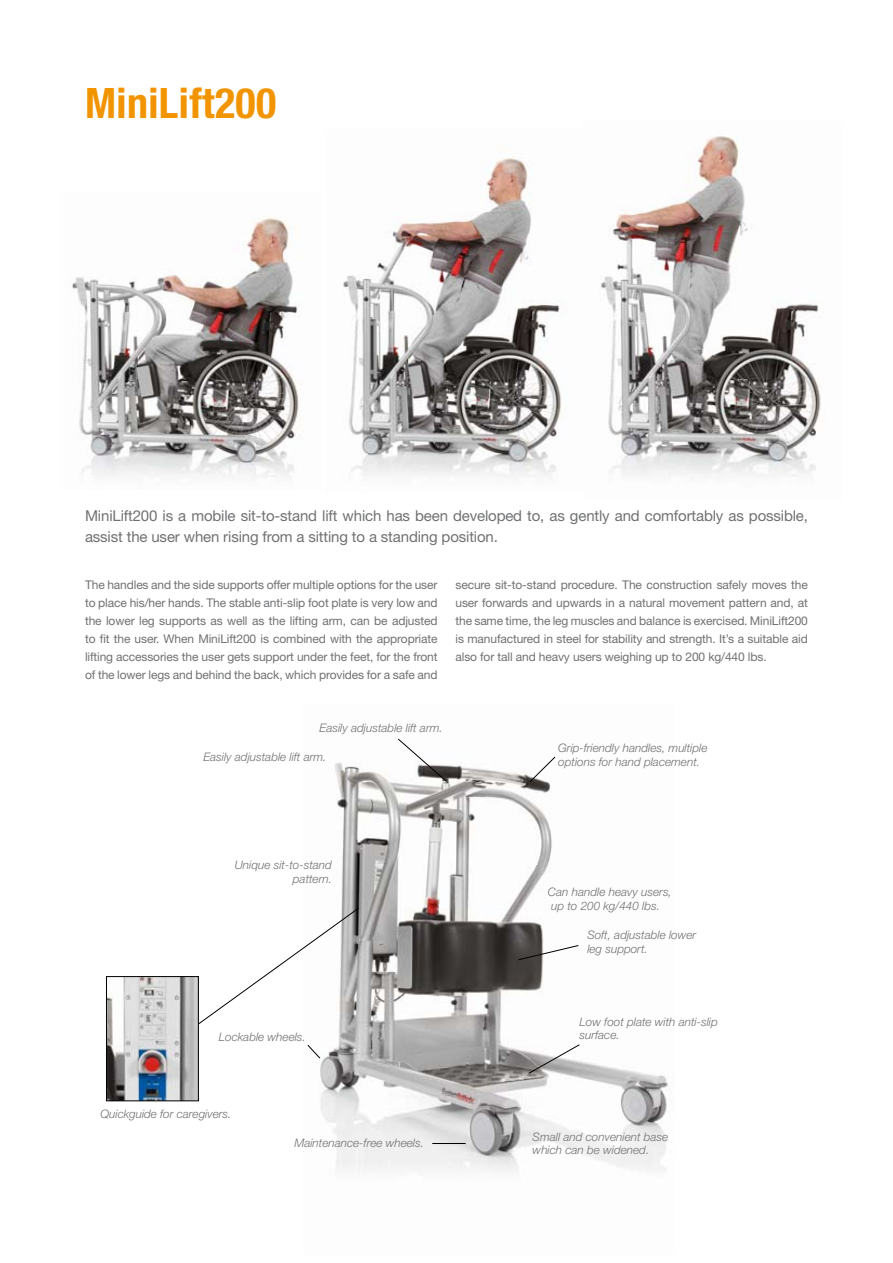
<style>
.page{position:relative;width:893px;height:1263px;background:#fff}
.page>*{position:absolute;margin:0;border:0;box-sizing:border-box;transform-origin:0 0}
.t1{font:700 condensed 42px "Helvetica Neue";letter-spacing:.01em;color:#f29400}
.t2{font:15px/21px "Helvetica Neue";letter-spacing:-.01em;color:#707173}
.t3{font:12px/18px "Helvetica Neue";letter-spacing:-.01em;color:#707173;text-align:justify}
.t4{font:italic 300 11.7px/13.6px "Helvetica Neue";color:#707173}
</style>
<div class="page">
<img style="left:319px;top:738px;width:352px;height:434px">
<svg style="left:530px;top:757px;width:25px;height:25px"></svg>
<svg style="left:518px;top:945px;width:61px;height:15px"></svg>
<svg style="left:528px;top:1044px;width:52px;height:30px"></svg>
<svg style="left:398px;top:739px;width:48px;height:42px"></svg>
<hr style="left:432px;top:1143px;width:34px;height:1px;background:#000">
<img style="left:343px;top:156px;width:219px;height:322px">
<img style="left:72px;top:216px;width:228px;height:262px">
<img style="left:601px;top:136px;width:220px;height:343px">
<svg style="left:199px;top:908px;width:160px;height:150px"></svg>
<img style="left:108px;top:978px;width:89px;height:121px">
<div style="left:106px;top:976px;width:93px;height:125px;border:1px solid #000"></div>
<h1 class="t1" style="left:85px;top:77px;width:193px">MiniLift200</h1>
<p class="t2" style="left:85px;top:505px;width:724px">MiniLift200 is a mobile sit-to-stand lift which has been developed to, as gently and comfortably as possible, assist the user when rising from a sitting to a standing position.</p>
<p class="t3" style="left:85px;top:575px;width:354px">The handles and the side supports offer multiple options for the user to place his/her hands. The stable anti-slip foot plate is very low and the lower leg supports as well as the lifting arm, can be adjusted to fit the user. When MiniLift200 is combined with the appropriate lifting accessories the user gets support under the feet, for the front of the lower legs and behind the back, which provides for a safe and</p>
<p class="t3" style="left:455px;top:575px;width:354px">secure sit-to-stand procedure. The construction safely moves the user forwards and upwards in a natural movement pattern and, at the same time, the leg muscles and balance is exercised. MiniLift200 is manufactured in steel for stability and strength. It’s a suitable aid also for tall and heavy users weighing up to 200 kg/440 lbs.</p>
<p class="t4" style="left:320px;top:721px;width:125px">Easily adjustable lift arm.</p>
<p class="t4" style="left:203px;top:749px;width:125px">Easily adjustable lift arm.</p>
<p class="t4" style="left:235px;top:858px;width:99px;text-align:right">Unique sit-to-stand pattern.</p>
<p class="t4" style="left:219px;top:1030px;width:88px">Lockable wheels.</p>
<p class="t4" style="left:101px;top:1107px;width:132px">Quickguide for caregivers.</p>
<p class="t4" style="left:294px;top:1136px;width:131px">Maintenance-free wheels.</p>
<p class="t4" style="left:558px;top:741px;width:151px">Grip-friendly handles, multiple options for hand placement.</p>
<p class="t4" style="left:548px;top:885px;width:125px">Can handle heavy users, up to 200 kg/440 lbs.</p>
<p class="t4" style="left:587px;top:928px;width:110px">Soft, adjustable lower leg support.</p>
<p class="t4" style="left:580px;top:1014px;width:140px">Low foot plate with anti-slip surface.</p>
<p class="t4" style="left:533px;top:1129px;width:137px">Small and convenient base which can be widened.</p>
</div>
